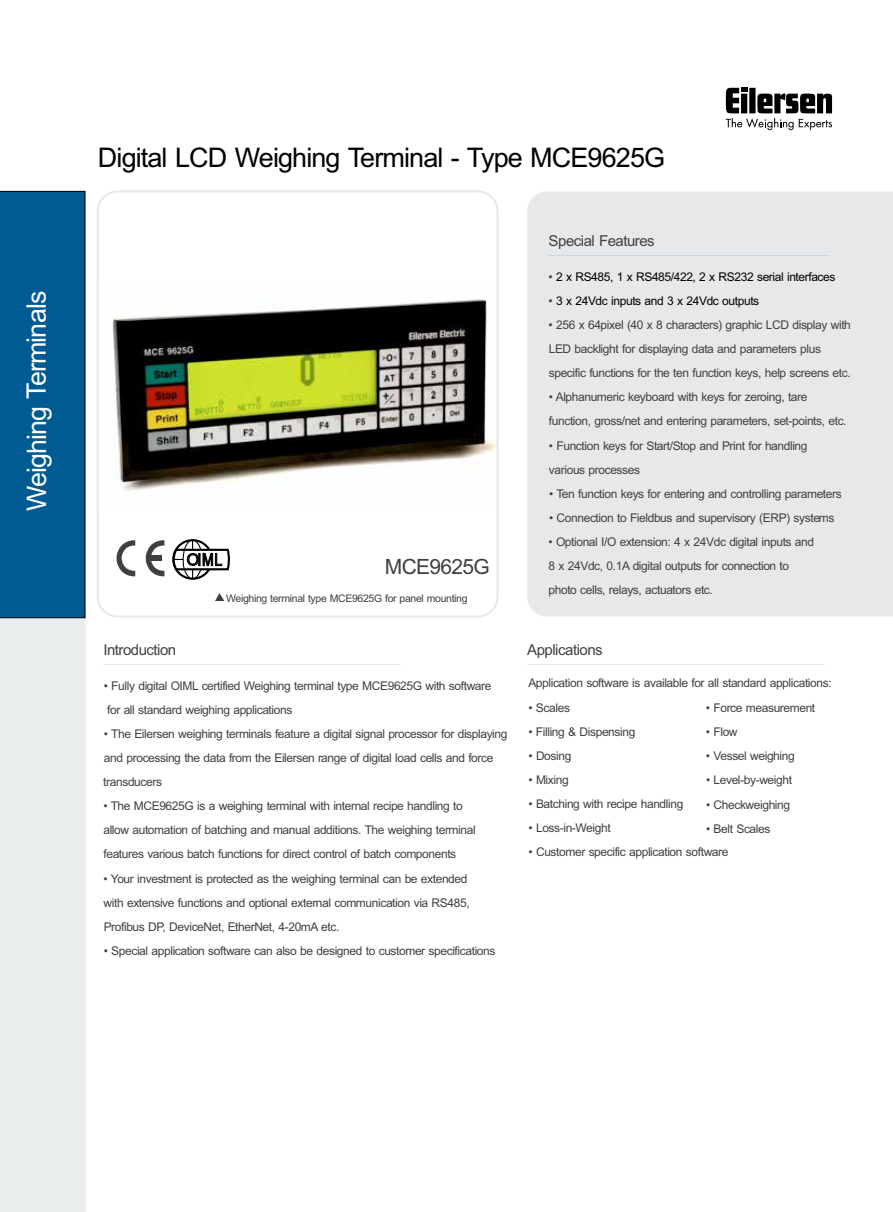
<style>
.page{position:relative;width:893px;height:1212px;background:#fff}
.page>*{position:absolute;margin:0;border:0;box-sizing:border-box;transform-origin:0 0}
.t1{font:27px "Arial";letter-spacing:-.035em;color:#000}
.t2{font:26.85px "Arial";letter-spacing:-.035em;color:#fff}
.t3{font:21px "Arial";letter-spacing:-.035em;color:#404042}
.t4{font:16.95px "Arial";color:#000;scale:.82 1}
.t5{font:15px "Arial";letter-spacing:-.035em;color:#404042}
.t6{font:12px/24.2px "Arial";letter-spacing:-.035em;color:#404042}
.t7{font:12px "Arial";letter-spacing:-.035em;color:#000}
.t8{font:10.5px "Arial";letter-spacing:-.035em;color:#404042}
.s1{font-size:16.2px}
.s2{color:#404042}
</style>
<div class="page">
<div style="left:0;top:609px;width:85px;height:603px;background:#eaeded"></div>
<div style="left:527px;top:191px;width:366px;height:426px;background:#e7e8e9"></div>
<hr style="left:549px;top:255px;width:280px;height:1px;background:#ced7dd">
<svg style="left:97px;top:190px;width:402px;height:428px"></svg>
<hr style="left:527px;top:664px;width:298px;height:1px;background:#e7e8e9">
<hr style="left:103px;top:664px;width:298px;height:1px;background:#e7e8e9">
<div style="left:172px;top:539px;width:41px;height:41px;border:2px solid #000;border-radius:50%"></div>
<svg style="left:171px;top:540px;width:59px;height:39px"></svg>
<div style="left:0;top:191px;width:85px;height:427px;background:#005b92"></div>
<svg style="left:215px;top:593px;width:9px;height:8px"></svg>
<svg style="left:726px;top:88px;width:106px;height:43px"></svg>
<h2 class="t2" style="left:21px;top:559px;width:319px;rotate:-90deg">2000 Generation Load Cells</h2>
<h2 class="t2" style="left:21px;top:363px;width:98px;rotate:-90deg">Modules</h2>
<h2 class="t2" style="left:18px;top:511px;width:221px;rotate:-90deg">Weighing Terminals</h2>
<h1 class="t1" style="left:98px;top:139px;width:569px">Digital LCD Weighing Terminal - Type MCE9625G</h1>
<h3 class="t4" style="left:187px;top:548px;width:45px"><span class="s1">O</span>IML</h3>
<h3 class="t3" style="left:385px;top:552px;width:106px">MCE9625G</h3>
<p class="t8" style="left:226px;top:591px;width:243px">Weighing terminal type MCE9625G for panel mounting</p>
<p class="t5" style="left:103px;top:639px;width:74px">Introduction</p>
<p class="t6" style="left:104px;top:673px;width:389px">• Fully digital OIML certified Weighing terminal type MCE9625G with software for all standard weighing applications</p>
<p class="t6" style="left:103px;top:721px;width:406px">• The Eilersen weighing terminals feature a digital signal processor for displaying and processing the data from the Eilersen range of digital load cells and force transducers</p>
<p class="t6" style="left:103px;top:794px;width:374px">• The MCE9625G is a weighing terminal with internal recipe handling to allow automation of batching and manual additions. The weighing terminal features various batch functions for direct control of batch components</p>
<p class="t6" style="left:104px;top:866px;width:368px">• Your investment is protected as the weighing terminal can be extended with extensive functions and optional external communication via RS485,<br>Profibus DP, DeviceNet, EtherNet, 4-20mA etc.</p>
<p class="t6" style="left:104px;top:938px;width:393px">• Special application software can also be designed to customer specifications</p>
<p class="t5" style="left:549px;top:230px;width:108px">Special Features</p>
<p class="t7" style="left:549px;top:268px;width:288px"><span class="s2">•</span> 2 x RS485, 1 x RS485/422, 2 x RS232 serial interfaces</p>
<p class="t7" style="left:549px;top:292px;width:212px"><span class="s2">•</span> 3 x 24Vdc inputs and 3 x 24Vdc outputs</p>
<p class="t6" style="left:549px;top:313px;width:304px">• 256 x 64pixel (40 x 8 characters) graphic LCD display with<br>LED backlight for displaying data and parameters plus specific functions for the ten function keys, help screens etc.</p>
<p class="t6" style="left:549px;top:385px;width:299px">• Alphanumeric keyboard with keys for zeroing, tare function, gross/net and entering parameters, set-points, etc.</p>
<p class="t6" style="left:549px;top:433px;width:260px">• Function keys for Start/Stop and Print for handling various processes</p>
<p class="t6" style="left:549px;top:481px;width:294px">• Ten function keys for entering and controlling parameters</p>
<p class="t6" style="left:549px;top:506px;width:287px">• Connection to Fieldbus and supervisory (ERP) systems</p>
<p class="t6" style="left:548px;top:530px;width:267px">• Optional I/O extension: 4 x 24Vdc digital inputs and<br>8 x 24Vdc, 0.1A digital outputs for connection to photo cells, relays, actuators etc.</p>
<p class="t5" style="left:527px;top:639px;width:77px">Applications</p>
<p class="t6" style="left:528px;top:671px;width:305px">Application software is available for all standard applications:</p>
<p class="t6" style="left:528px;top:695px;width:43px">• Scales</p>
<p class="t6" style="left:528px;top:719px;width:108px">• Filling &amp; Dispensing</p>
<p class="t6" style="left:528px;top:743px;width:44px">• Dosing</p>
<p class="t6" style="left:528px;top:767px;width:42px">• Mixing</p>
<p class="t6" style="left:528px;top:792px;width:156px">• Batching with recipe handling</p>
<p class="t6" style="left:528px;top:816px;width:84px">• Loss-in-Weight</p>
<p class="t6" style="left:529px;top:840px;width:201px">• Customer specific application software</p>
<p class="t6" style="left:706px;top:696px;width:111px">• Force measurement</p>
<p class="t6" style="left:706px;top:720px;width:33px">• Flow</p>
<p class="t6" style="left:706px;top:744px;width:90px">• Vessel weighing</p>
<p class="t6" style="left:706px;top:768px;width:88px">• Level-by-weight</p>
<p class="t6" style="left:706px;top:792px;width:86px">• Checkweighing</p>
<p class="t6" style="left:706px;top:816px;width:66px">• Belt Scales</p>
</div>
